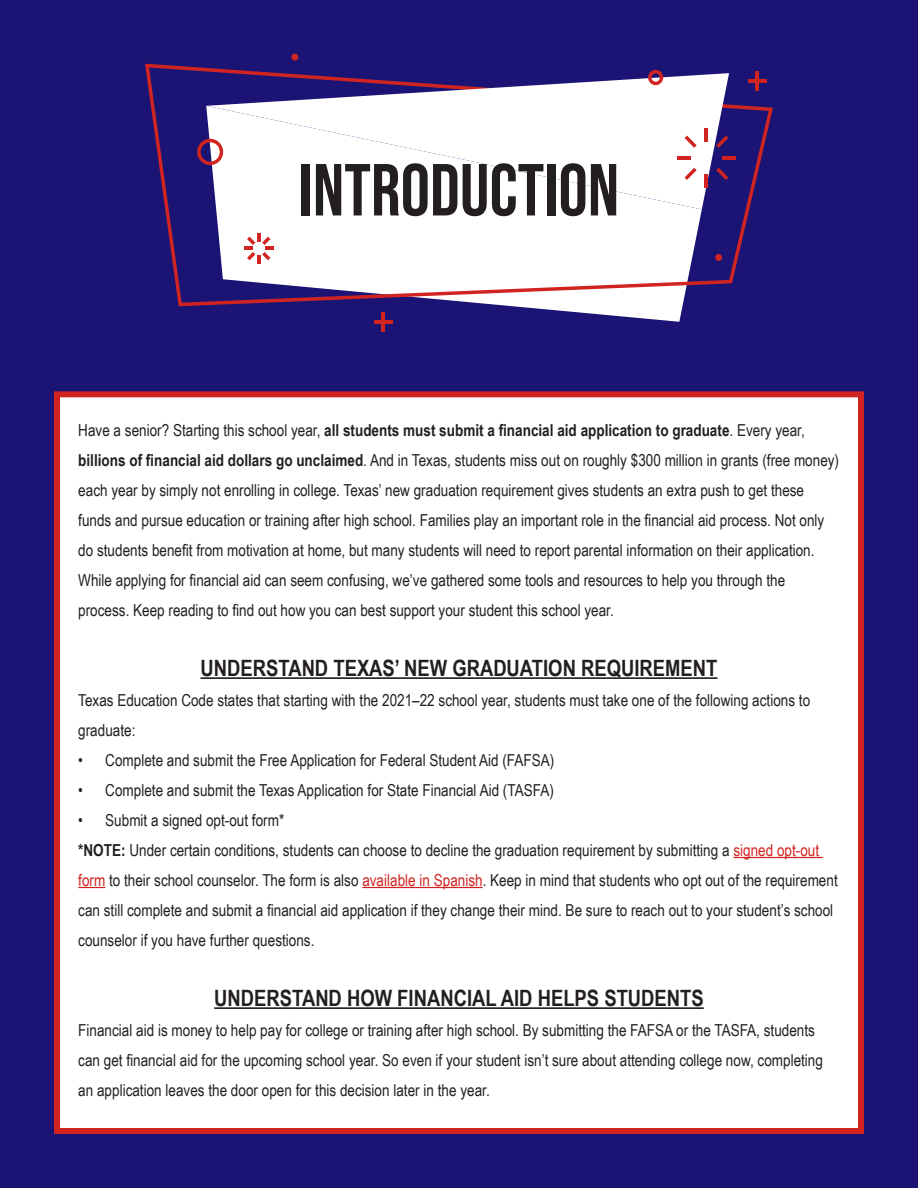
<style>
.page{position:relative;width:918px;height:1188px;background:#1c1475}
.page>*{position:absolute;margin:0;border:0;box-sizing:border-box;transform-origin:0 0}
.t1{font:73.5px "Bebas Neue";color:#231f20}
.t2{font:700 22.5px "Arial Narrow";color:#231f20}
.t3{font:16.5px/30px "Arial Narrow";color:#231f20}
.s1{font-weight:700}
.s2{color:#d12421}
</style>
<div class="page">
<div style="left:54px;top:391px;width:810px;height:743px;background:#fff;border:6px solid #d12421"></div>
<hr style="left:201px;top:677px;width:516px;height:2px;background:#231f20">
<hr style="left:733px;top:857px;width:90px;height:1px;background:#d12421">
<svg style="left:78px;top:887px;width:27px;height:1px"></svg>
<hr style="left:362px;top:887px;width:121px;height:1px;background:#d12421">
<hr style="left:214px;top:1007px;width:490px;height:2px;background:#231f20">
<svg style="left:206px;top:306px;width:496px;height:16px;fill:#1c1475"></svg>
<svg style="left:145px;top:64px;width:628px;height:242px"></svg>
<svg style="left:206px;top:73px;width:523px;height:136px"></svg>
<div style="left:715px;top:254px;width:7px;height:7px;background:#d12421;border-radius:50%"></div>
<div style="left:291px;top:54px;width:7px;height:7px;background:#d12421;border-radius:50%"></div>
<hr style="left:381px;top:312px;width:4px;height:19px;background:#d12421">
<hr style="left:374px;top:320px;width:18px;height:4px;background:#d12421">
<hr style="left:756px;top:71px;width:3px;height:20px;background:#d12421">
<hr style="left:748px;top:79px;width:19px;height:4px;background:#d12421">
<svg style="left:197px;top:139px;width:26px;height:26px"></svg>
<svg style="left:648px;top:70px;width:15px;height:15px"></svg>
<hr style="left:705px;top:128px;width:3px;height:14px;background:#d12421">
<svg style="left:705px;top:174px;width:3px;height:13px"></svg>
<svg style="left:685px;top:136px;width:12px;height:12px"></svg>
<svg style="left:716px;top:168px;width:12px;height:12px"></svg>
<hr style="left:677px;top:156px;width:14px;height:3px;background:#d12421">
<hr style="left:722px;top:156px;width:14px;height:3px;background:#d12421">
<svg style="left:685px;top:168px;width:12px;height:12px"></svg>
<svg style="left:716px;top:136px;width:12px;height:12px"></svg>
<svg style="left:244px;top:233px;width:30px;height:30px"></svg>
<p class="t1" style="left:299px;top:148px;width:322px">INTRODUCTION</p>
<p class="t3" style="left:78px;top:414px;width:762px">Have a senior? Starting this school year, <span class="s1">all students must submit a financial aid application to graduate</span>. Every year, <span class="s1">billions of financial aid dollars go unclaimed</span>. And in Texas, students miss out on roughly $300 million in grants (free money) each year by simply not enrolling in college. Texas’ new graduation requirement gives students an extra push to get these funds and pursue education or training after high school. Families play an important role in the financial aid process. Not only do students benefit from motivation at home, but many students will need to report parental information on their application.<br>While applying for financial aid can seem confusing, we’ve gathered some tools and resources to help you through the process. Keep reading to find out how you can best support your student this school year.</p>
<p class="t2" style="left:201px;top:651px;width:518px">UNDERSTAND TEXAS’ NEW GRADUATION REQUIREMENT</p>
<p class="t3" style="left:78px;top:684px;width:733px">Texas Education Code states that starting with the 2021–22 school year, students must take one of the following actions to graduate:</p>
<p class="t3" style="left:78px;top:744px;width:478px">• Complete and submit the Free Application for Federal Student Aid (FAFSA)</p>
<p class="t3" style="left:78px;top:774px;width:477px">• Complete and submit the Texas Application for State Financial Aid (TASFA)</p>
<p class="t3" style="left:78px;top:804px;width:207px">• Submit a signed opt-out form*</p>
<p class="t3" style="left:78px;top:834px;width:761px"><span class="s1">*NOTE:</span> Under certain conditions, students can choose to decline the graduation requirement by submitting a <span class="s2">signed opt-out form</span> to their school counselor. The form is also <span class="s2">available in Spanish</span>. Keep in mind that students who opt out of the requirement can still complete and submit a financial aid application if they change their mind. Be sure to reach out to your student’s school counselor if you have further questions.</p>
<p class="t2" style="left:214px;top:981px;width:491px">UNDERSTAND HOW FINANCIAL AID HELPS STUDENTS</p>
<p class="t3" style="left:78px;top:1014px;width:746px">Financial aid is money to help pay for college or training after high school. By submitting the FAFSA or the TASFA, students can get financial aid for the upcoming school year. So even if your student isn’t sure about attending college now, completing an application leaves the door open for this decision later in the year.</p>
</div>
